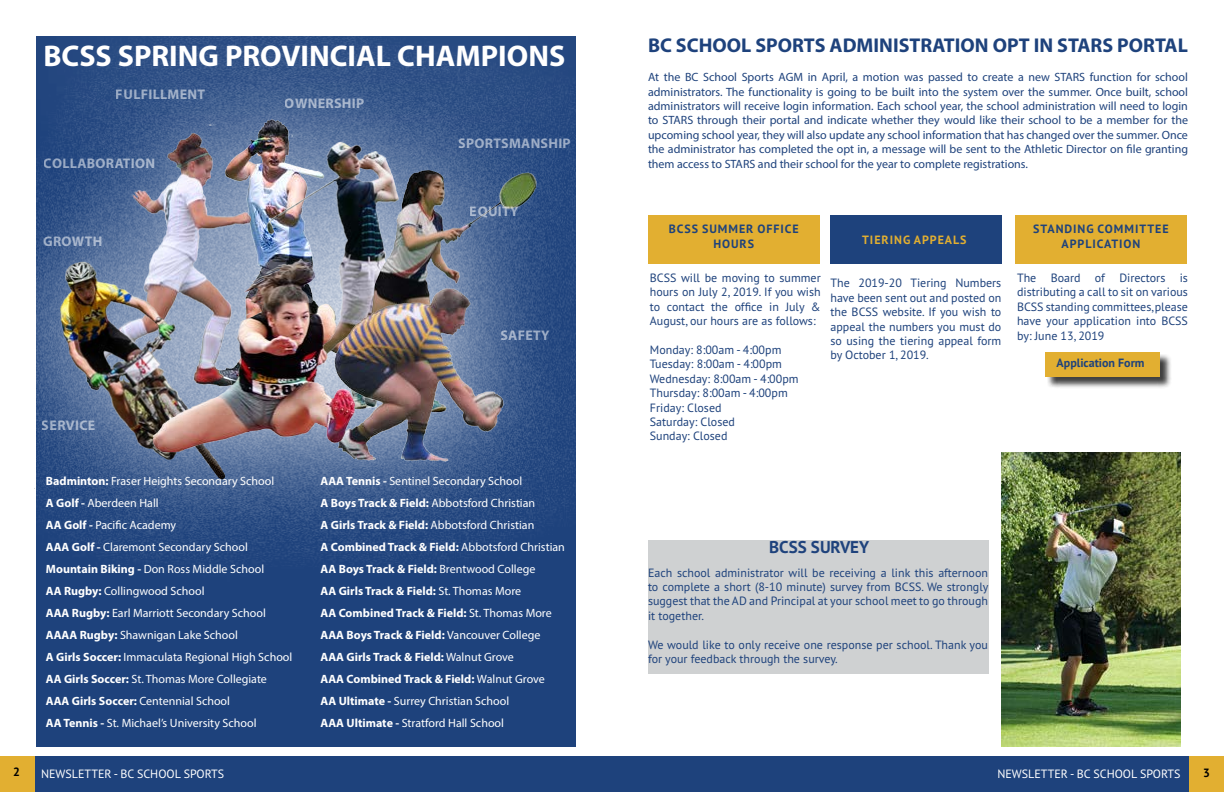
<style>
.page{position:relative;width:1224px;height:792px;background:#fff}
.page>*{position:absolute;margin:0;border:0;box-sizing:border-box;transform-origin:0 0}
.t1{font:700 30px "Myriad Pro";color:#fff}
.t2{font:700 20px "Myriad Pro";color:#1e427c}
.t3{font:700 17px "PT Sans";color:#1e427c}
.t4{font:700 14px "Myriad Pro";letter-spacing:.02em;color:#fff}
.t5{font:12px/14.4px "PT Sans";color:#1e427c;text-align:justify}
.t6{font:12px/14.4px "Myriad Pro";color:#1e427c;text-align:justify}
.t7{font:700 12px/22px "Myriad Pro";color:#fff}
.t8{font:12px/22px "Myriad Pro";color:#fff}
.t9{font:12px "PT Sans";color:#fff}
.t10{font:700 12px/14.4px "PT Sans";letter-spacing:.08em;color:#1e427c;text-align:center}
.t11{font:700 12px "PT Sans";color:#1e427c}
.t12{font:700 12px "PT Sans";letter-spacing:.08em;color:#e2af31}
.t13{font:700 12px "PT Sans";color:#000}
.s1{font-weight:700}
.s2{font-weight:400}
</style>
<div class="page">
<div style="left:0;top:756px;width:1224px;height:36px;background:#1e427c"></div>
<div style="left:0;top:756px;width:35px;height:36px;background:#e2af31"></div>
<div style="left:1189px;top:756px;width:35px;height:36px;background:#e2af31"></div>
<div style="left:648px;top:215px;width:172px;height:49px;background:#e2af31"></div>
<div style="left:830px;top:215px;width:172px;height:49px;background:#1e427c"></div>
<div style="left:1015px;top:215px;width:172px;height:49px;background:#e2af31"></div>
<div style="left:648px;top:540px;width:340px;height:134px;background:#cfd1d2"></div>
<div style="left:1047px;top:354px;width:125px;height:35px;background:#000;opacity:.75"></div>
<div style="left:1045px;top:352px;width:115px;height:25px;background:#e2af31"></div>
<img style="left:1001px;top:452px;width:180px;height:295px">
<div style="left:36px;top:37px;width:540px;height:710px;background:#1e427c"></div>
<div style="left:0;top:0;width:658px;height:597px;background:#fff;opacity:.93"></div>
<img style="left:205px;top:119px;width:175px;height:17px">
<img style="left:317px;top:136px;width:83px;height:119px">
<img style="left:84px;top:130px;width:233px;height:127px">
<img style="left:35px;top:257px;width:197px;height:231px">
<img style="left:345px;top:167px;width:193px;height:245px">
<img style="left:309px;top:276px;width:218px;height:199px">
<img style="left:152px;top:255px;width:208px;height:201px">
<h1 class="t1" style="left:43px;top:37px;width:523px">BCSS SPRING PROVINCIAL CHAMPIONS</h1>
<p class="t4" style="left:116px;top:85px;width:91px">Fulfillment</p>
<p class="t4" style="left:44px;top:155px;width:113px">COLLABORATION</p>
<p class="t4" style="left:43px;top:232px;width:61px">GROWTH</p>
<p class="t4" style="left:42px;top:417px;width:55px">SERVICE</p>
<p class="t4" style="left:285px;top:94px;width:81px">OWNERSHIP</p>
<p class="t4" style="left:458px;top:134px;width:114px">SPORTSMANSHIP</p>
<p class="t4" style="left:470px;top:202px;width:50px">EQUITY</p>
<p class="t4" style="left:500px;top:326px;width:51px">SAFETY</p>
<p class="t8" style="left:46px;top:470px;width:248px"><span class="s1">Badminton:</span> Fraser Heights Secondary School<br><span class="s1">A Golf -</span> Aberdeen Hall<br><span class="s1">AA Golf -</span> Pacific Academy<br><span class="s1">AAA Golf -</span> Claremont Secondary School <span class="s1">Mountain Biking -</span> Don Ross Middle School<br><span class="s1">AA Rugby:</span> Collingwood School<br><span class="s1">AAA Rugby:</span> Earl Marriott Secondary School <span class="s1">AAAA Rugby:</span> Shawnigan Lake School<br><span class="s1">A Girls Soccer:</span> Immaculata Regional High School <span class="s1">AA Girls Soccer:</span> St. Thomas More Collegiate <span class="s1">AAA Girls Soccer:</span> Centennial School<br><span class="s1">AA Tennis -</span> St. Michael’s University School</p>
<p class="t7" style="left:321px;top:470px;width:246px">AAA Tennis - <span class="s2">Sentinel Secondary School<br></span>A Boys Track &amp; Field: <span class="s2">Abbotsford Christian<br></span>A Girls Track &amp; Field: <span class="s2">Abbotsford Christian<br></span>A Combined Track &amp; Field: <span class="s2">Abbotsford Christian </span>AA Boys Track &amp; Field: <span class="s2">Brentwood College<br></span>AA Girls Track &amp; Field: <span class="s2">St. Thomas More<br></span>AA Combined Track &amp; Field: <span class="s2">St. Thomas More </span>AAA Boys Track &amp; Field: <span class="s2">Vancouver College </span>AAA Girls Track &amp; Field: <span class="s2">Walnut Grove<br></span>AAA Combined Track &amp; Field: <span class="s2">Walnut Grove<br></span>AA Ultimate - <span class="s2">Surrey Christian School<br></span>AAA Ultimate - <span class="s2">Stratford Hall School</span></p>
<h2 class="t2" style="left:648px;top:32px;width:541px">BC SCHOOL SPORTS ADMINISTRATION OPT IN STARS PORTAL</h2>
<p class="t6" style="left:648px;top:70px;width:542px">At the BC School Sports AGM in April, a motion was passed to create a new STARS function for school administrators. The functionality is going to be built into the system over the summer. Once built, school administrators will receive login information. Each school year, the school administration will need to login to STARS through their portal and indicate whether they would like their school to be a member for the upcoming school year, they will also update any school information that has changed over the summer. Once the administrator has completed the opt in, a message will be sent to the Athletic Director on file granting them access to STARS and their school for the year to complete registrations.</p>
<p class="t10" style="left:669px;top:222px;width:132px">BCSS SUMMER OFFICE<br>HOURS</p>
<p class="t5" style="left:650px;top:270px;width:172px">BCSS will be moving to summer hours on July 2, 2019. If you wish to contact the office in July &amp; August, our hours are as follows:</p>
<p class="t5" style="left:650px;top:342px;width:150px;text-align:left">Monday: 8:00am - 4:00pm<br>Tuesday: 8:00am - 4:00pm<br>Wednesday: 8:00am - 4:00pm<br>Thursday: 8:00am - 4:00pm<br>Friday: Closed<br>Saturday: Closed<br>Sunday: Closed</p>
<p class="t12" style="left:862px;top:231px;width:106px">TIERING APPEALS</p>
<p class="t5" style="left:830px;top:276px;width:172px">The 2019-20 Tiering Numbers have been sent out and posted on the BCSS website. If you wish to appeal the numbers you must do so using the tiering appeal form by October 1, 2019.</p>
<p class="t10" style="left:1033px;top:222px;width:16px">STAN</p>
<p class="t10" style="left:1065px;top:222px;width:17px">DING</p>
<p class="t10" style="left:1098px;top:222px;width:45px">COMMITTEE</p>
<p class="t10" style="left:1062px;top:236px;width:17px">APPLICATION</p>
<p class="t5" style="left:1017px;top:270px;width:172px">The Board of Directors is distributing a call to sit on various BCSS standing committees, please have your application into BCSS by: June 13, 2019</p>
<p class="t11" style="left:1057px;top:355px;width:89px">APPLICATION FORM</p>
<h3 class="t3" style="left:769px;top:536px;width:102px">BCSS SURVEY</h3>
<p class="t5" style="left:648px;top:565px;width:342px">Each school administrator will be receiving a link this afternoon to complete a short (8-10 minute) survey from BCSS. We strongly suggest that the AD and Principal at your school meet to go through it together.</p>
<p class="t5" style="left:648px;top:637px;width:342px">We would like to only receive one response per school. Thank you for your feedback through the survey.</p>
<p class="t13" style="left:13px;top:764px;width:8px">2</p>
<p class="t9" style="left:41px;top:766px;width:185px">NEWSLETTER - BC SCHOOL SPORTS</p>
<p class="t9" style="left:997px;top:766px;width:185px">NEWSLETTER - BC SCHOOL SPORTS</p>
<p class="t13" style="left:1203px;top:765px;width:8px">3</p>
</div>
